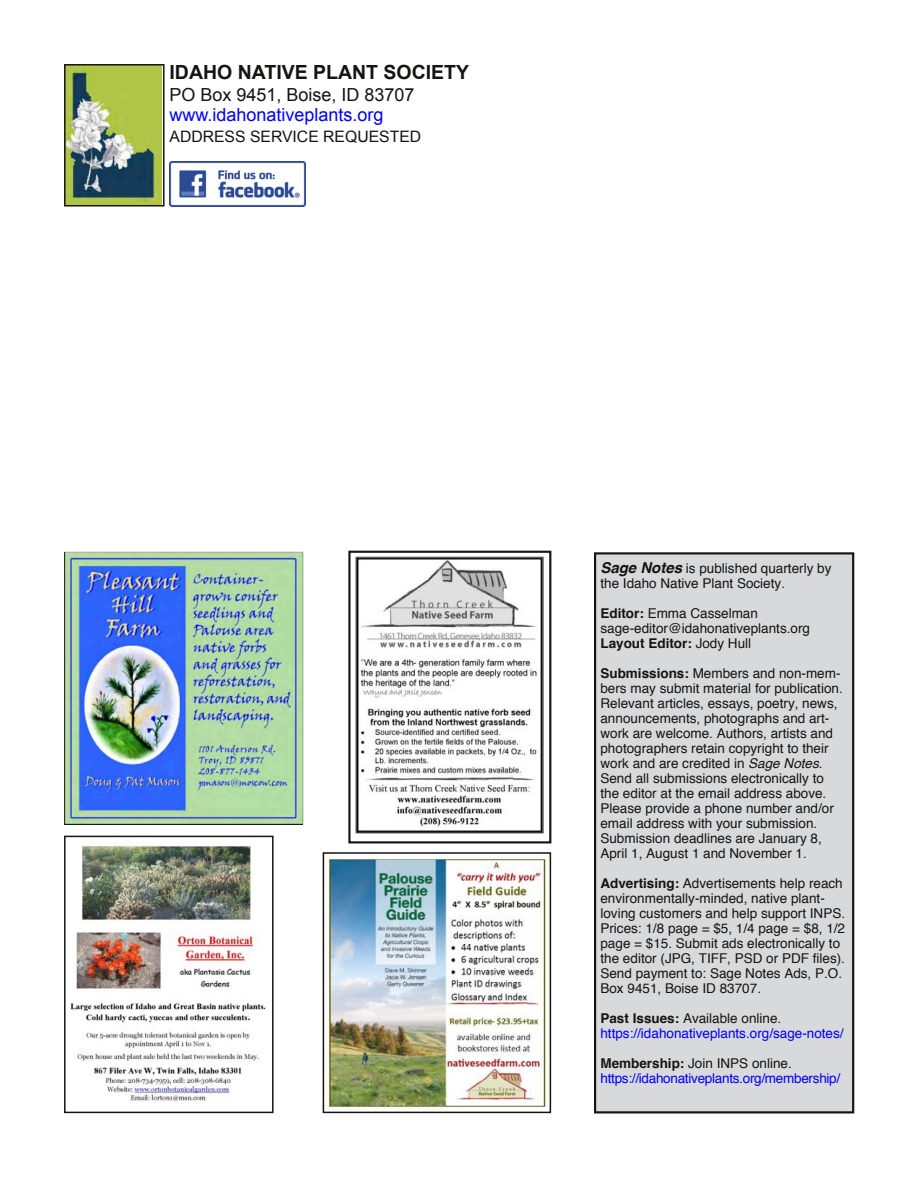
<style>
.page{position:relative;width:918px;height:1188px;background:#fff}
.page>*{position:absolute;margin:0;border:0;box-sizing:border-box;transform-origin:0 0}
.t1{font:700 19.5px "Arial";color:#161413}
.t2{font:18px "Arial";color:#00f}
.t3{font:18px "Arial";color:#161413}
.t4{font:15.75px "Arial";color:#161413}
.t5{font:13.5px/15px "Helvetica";color:#161413}
.t6{font:13.5px/15px "Helvetica";color:#00f}
.t7{font:13.5px/15px "Helvetica";letter-spacing:-.02em;color:#00f}
.s1{font-weight:700;font-style:italic;font-size:15px}
.s2{font-weight:700}
.s3{font-style:italic}
.s4{font-weight:700;color:#161413}
.s5{color:#161413}
</style>
<div class="page">
<img style="left:67px;top:67px;width:95px;height:137px">
<div style="left:64px;top:64px;width:101px;height:143px;border:2px solid #161413"></div>
<img style="left:170px;top:161px;width:135px;height:45px">
<img style="left:355px;top:556px;width:189px;height:278px">
<div style="left:348px;top:551px;width:203px;height:292px;border:2px solid #161413"></div>
<div style="left:595px;top:553px;width:258px;height:559px;background:#d8d9da"></div>
<div style="left:594px;top:552px;width:260px;height:561px;border:2px solid #161413"></div>
<img style="left:70px;top:844px;width:196px;height:258px">
<div style="left:64px;top:836px;width:210px;height:277px;border:2px solid #161413"></div>
<img style="left:65px;top:552px;width:238px;height:272px">
<img style="left:326px;top:855px;width:220px;height:255px">
<div style="left:323px;top:852px;width:228px;height:261px;border:2px solid #161413"></div>
<h1 class="t1" style="left:170px;top:61px;width:301px">IDAHO NATIVE PLANT SOCIETY</h1>
<h2 class="t3" style="left:170px;top:85px;width:247px">PO Box 9451, Boise, ID 83707</h2>
<h2 class="t2" style="left:170px;top:104px;width:216px">www.idahonativeplants.org</h2>
<p class="t4" style="left:170px;top:128px;width:253px">ADDRESS SERVICE REQUESTED</p>
<p class="t5" style="left:600px;top:562px;width:233px"><span class="s1">Sage Notes</span> is published quarterly by the Idaho Native Plant Society.</p>
<p class="t5" style="left:600px;top:607px;width:211px"><span class="s2">Editor:</span> Emma Casselman sage-editor@idahonativeplants.org<br><span class="s2">Layout Editor:</span> Jody Hull</p>
<p class="t5" style="left:600px;top:667px;width:244px"><span class="s2">Submissions:</span> Members and non-mem&shy;bers may submit material for publication.<br>Relevant articles, essays, poetry, news, announcements, photographs and art&shy;work are welcome. Authors, artists and photographers retain copyright to their work and are credited in <span class="s3">Sage Notes</span>.<br>Send all submissions electronically to the editor at the email address above.<br>Please provide a phone number and/or email address with your submission.<br>Submission deadlines are January 8, April 1, August 1 and November 1.</p>
<p class="t5" style="left:600px;top:877px;width:246px"><span class="s2">Advertising:</span> Advertisements help reach environmentally-minded, native plant&shy;loving customers and help support INPS.<br>Prices: 1/8 page = $5, 1/4 page = $8, 1/2 page = $15. Submit ads electronically to the editor (JPG, TIFF, PSD or PDF files).<br>Send payment to: Sage Notes Ads, P.O.<br>Box 9451, Boise ID 83707.</p>
<p class="t6" style="left:600px;top:1012px;width:245px"><span class="s4">Past Issues:</span> <span class="s5">Available online. </span>https://idahonativeplants.org/sage-notes/</p>
<p class="t7" style="left:600px;top:1057px;width:241px"><span class="s4">Membership:</span> <span class="s5">Join INPS online. </span>https://idahonativeplants.org/membership/</p>
</div>
